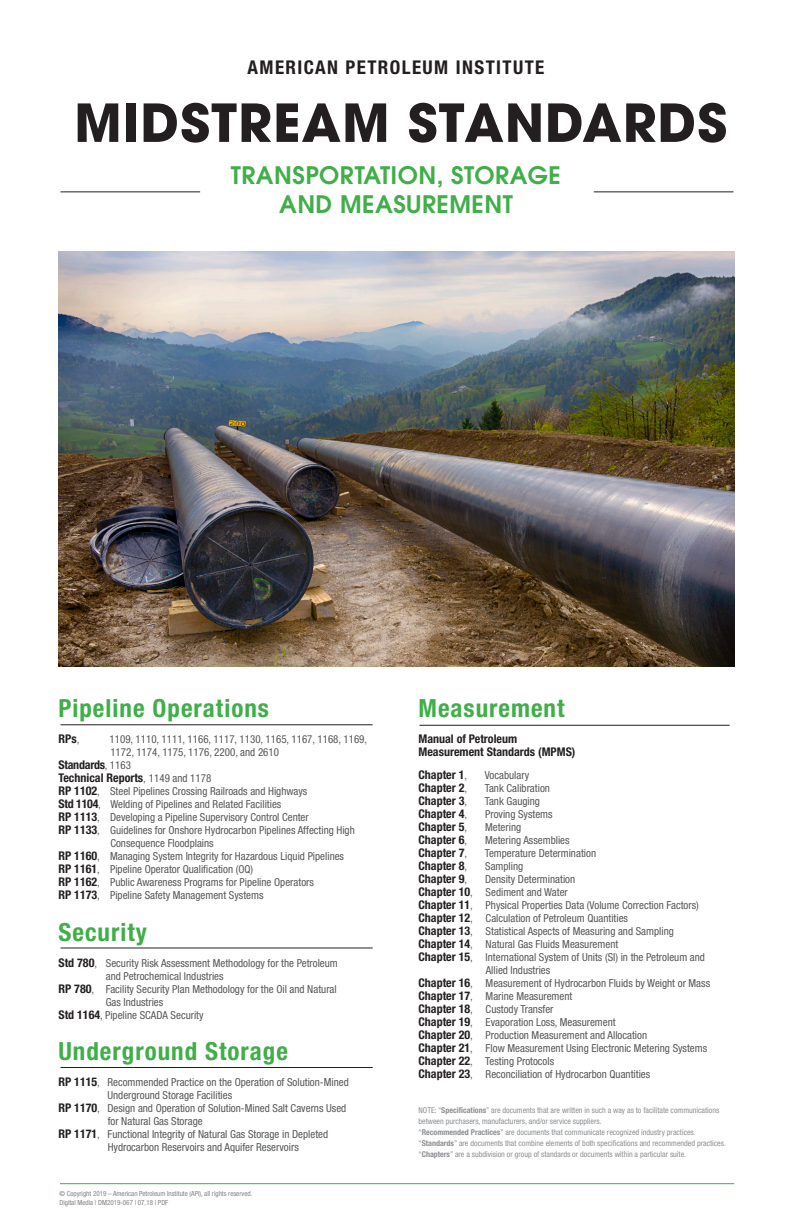
<style>
.page{position:relative;width:792px;height:1224px;background:#fff}
.page>*{position:absolute;margin:0;border:0;box-sizing:border-box;transform-origin:0 0}
.t1{font:700 52px "ITC Avant Garde Std";letter-spacing:.02em;color:#231f20}
.t2{font:700 condensed 25px "Helvetica Neue LT Std";letter-spacing:.04em;color:#40ae49}
.t3{font:600 24px/28.8px "Avant Garde";letter-spacing:.02em;color:#40ae49;text-align:center}
.t4{font:700 condensed 19px "Helvetica Neue LT Std";letter-spacing:.075em;color:#231f20}
.t5{font:700 condensed 12px/13px "Helvetica Neue LT Std";color:#231f20}
.t6{font:condensed 11px/13px "Helvetica Neue LT Std";color:#57585a}
.t7{font:condensed 8px/11px "Helvetica Neue LT Std";color:#8d8f92}
.t8{font:condensed 7px/9px "Helvetica Neue LT Std";color:#808285}
.s1{font-weight:400;font-size:11px;color:#57585a}
.s2{font-weight:700;font-size:12px;color:#231f20}
.s3{font-weight:500;font-stretch:normal}
.s4{font-weight:700}
</style>
<div class="page">
<img style="left:58px;top:251px;width:676px;height:416px">
<hr style="left:60px;top:192px;width:140px;height:1px;background:#231f20">
<hr style="left:594px;top:192px;width:140px;height:1px;background:#231f20">
<hr style="left:60px;top:1183px;width:674px;height:1px;background:#40ae49">
<hr style="left:420px;top:725px;width:310px;height:1px;background:#231f20">
<hr style="left:60px;top:725px;width:313px;height:1px;background:#231f20">
<hr style="left:60px;top:948px;width:313px;height:1px;background:#231f20">
<hr style="left:60px;top:1067px;width:313px;height:1px;background:#231f20">
<h3 class="t4" style="left:248px;top:55px;width:298px">AMERICAN PETROLEUM INSTITUTE</h3>
<h1 class="t1" style="left:74px;top:88px;width:654px">MIDSTREAM STANDARDS</h1>
<h3 class="t3" style="left:231px;top:161px;width:332px">TRANSPORTATION, STORAGE<br>AND MEASUREMENT</h3>
<h2 class="t2" style="left:58px;top:693px;width:212px">Pipeline Operations</h2>
<p class="t5" style="left:58px;top:732px;width:22px">RPs<span class="s1">,</span></p>
<p class="t6" style="left:110px;top:733px;width:259px">1109, 1110, 1111, 1166, 1117, 1130, 1165, 1167, 1168, 1169,<br>1172, 1174, 1175, 1176, 2200, and 2610</p>
<p class="t5" style="left:58px;top:758px;width:154px">Standards<span class="s1">, 1163<br></span>Technical Reports<span class="s1">, 1149 and 1178</span></p>
<p class="t6" style="left:58px;top:785px;width:250px"><span class="s2">RP 1102</span>, Steel Pipelines Crossing Railroads and Highways</p>
<p class="t6" style="left:58px;top:798px;width:224px"><span class="s2">Std 1104</span>, Welding of Pipelines and Related Facilities</p>
<p class="t6" style="left:58px;top:811px;width:252px"><span class="s2">RP 1113</span>, Developing a Pipeline Supervisory Control Center</p>
<p class="t6" style="left:58px;top:824px;width:298px"><span class="s2">RP 1133</span>, Guidelines for Onshore Hydrocarbon Pipelines Affecting High</p>
<p class="t6" style="left:110px;top:837px;width:105px">Consequence Floodplains</p>
<p class="t6" style="left:58px;top:850px;width:287px"><span class="s2">RP 1160</span>, Managing System Integrity for Hazardous Liquid Pipelines</p>
<p class="t6" style="left:58px;top:863px;width:196px"><span class="s2">RP 1161</span>, Pipeline Operator Qualification (OQ)</p>
<p class="t6" style="left:58px;top:876px;width:257px"><span class="s2">RP 1162</span>, Public Awareness Programs for Pipeline Operators</p>
<p class="t6" style="left:58px;top:889px;width:206px"><span class="s2">RP 1173</span>, Pipeline Safety Management Systems</p>
<h2 class="t2" style="left:58px;top:917px;width:90px">Security</h2>
<p class="t6" style="left:58px;top:956px;width:281px"><span class="s2">Std 780</span>, Security Risk Assessment Methodology for the Petroleum</p>
<p class="t6" style="left:106px;top:969px;width:119px">and Petrochemical Industries</p>
<p class="t6" style="left:58px;top:982px;width:280px"><span class="s2">RP 780</span>, Facility Security Plan Methodology for the Oil and Natural</p>
<p class="t6" style="left:106px;top:995px;width:59px">Gas Industries</p>
<p class="t6" style="left:58px;top:1008px;width:147px"><span class="s2">Std 1164</span>, Pipeline SCADA Security</p>
<h2 class="t2" style="left:58px;top:1036px;width:231px">Underground Storage</h2>
<p class="t6" style="left:58px;top:1075px;width:292px"><span class="s2">RP 1115</span>, Recommended Practice on the Operation of Solution-Mined</p>
<p class="t6" style="left:107px;top:1088px;width:126px">Underground Storage Facilities</p>
<p class="t6" style="left:58px;top:1101px;width:289px"><span class="s2">RP 1170</span>, Design and Operation of Solution-Mined Salt Caverns Used</p>
<p class="t6" style="left:108px;top:1114px;width:97px">for Natural Gas Storage</p>
<p class="t6" style="left:58px;top:1127px;width:271px"><span class="s2">RP 1171</span>, Functional Integrity of Natural Gas Storage in Depleted</p>
<p class="t6" style="left:108px;top:1140px;width:193px">Hydrocarbon Reservoirs and Aquifer Reservoirs</p>
<p class="t8" style="left:59px;top:1189px;width:195px"><span class="s3">©</span> Copyright 2019 – American Petroleum Institute (API), all rights reserved.<br>Digital Media | DM2019-067 | 07.18 | PDF</p>
<h2 class="t2" style="left:418px;top:693px;width:148px">Measurement</h2>
<p class="t5" style="left:418px;top:732px;width:159px">Manual of Petroleum<br>Measurement Standards (MPMS)</p>
<p class="t5" style="left:418px;top:768px;width:50px">Chapter 1<span class="s1">,</span></p>
<p class="t6" style="left:485px;top:769px;width:46px">Vocabulary</p>
<p class="t5" style="left:418px;top:781px;width:50px">Chapter 2<span class="s1">,</span></p>
<p class="t6" style="left:485px;top:782px;width:67px">Tank Calibration</p>
<p class="t5" style="left:418px;top:794px;width:50px">Chapter 3<span class="s1">,</span></p>
<p class="t6" style="left:485px;top:795px;width:57px">Tank Gauging</p>
<p class="t5" style="left:418px;top:807px;width:50px">Chapter 4<span class="s1">,</span></p>
<p class="t6" style="left:485px;top:808px;width:69px">Proving Systems</p>
<p class="t5" style="left:418px;top:820px;width:50px">Chapter 5<span class="s1">,</span></p>
<p class="t6" style="left:485px;top:821px;width:38px">Metering</p>
<p class="t5" style="left:418px;top:833px;width:50px">Chapter 6<span class="s1">,</span></p>
<p class="t6" style="left:485px;top:834px;width:86px">Metering Assemblies</p>
<p class="t5" style="left:418px;top:846px;width:50px">Chapter 7<span class="s1">,</span></p>
<p class="t6" style="left:485px;top:847px;width:113px">Temperature Determination</p>
<p class="t5" style="left:418px;top:859px;width:50px">Chapter 8<span class="s1">,</span></p>
<p class="t6" style="left:485px;top:860px;width:40px">Sampling</p>
<p class="t5" style="left:418px;top:872px;width:50px">Chapter 9<span class="s1">,</span></p>
<p class="t6" style="left:485px;top:873px;width:92px">Density Determination</p>
<p class="t6" style="left:418px;top:886px;width:151px"><span class="s2">Chapter 10</span>, Sediment and Water</p>
<p class="t6" style="left:418px;top:899px;width:282px"><span class="s2">Chapter 11</span>, Physical Properties Data (Volume Correction Factors)</p>
<p class="t6" style="left:418px;top:912px;width:211px"><span class="s2">Chapter 12</span>, Calculation of Petroleum Quantities</p>
<p class="t6" style="left:418px;top:925px;width:257px"><span class="s2">Chapter 13</span>, Statistical Aspects of Measuring and Sampling</p>
<p class="t6" style="left:418px;top:938px;width:201px"><span class="s2">Chapter 14</span>, Natural Gas Fluids Measurement</p>
<p class="t6" style="left:418px;top:951px;width:288px"><span class="s2">Chapter 15</span>, International System of Units (SI) in the Petroleum and</p>
<p class="t6" style="left:486px;top:964px;width:66px">Allied Industries</p>
<p class="t6" style="left:418px;top:977px;width:293px"><span class="s2">Chapter 16</span>, Measurement of Hydrocarbon Fluids by Weight or Mass</p>
<p class="t6" style="left:418px;top:990px;width:155px"><span class="s2">Chapter 17</span>, Marine Measurement</p>
<p class="t6" style="left:418px;top:1003px;width:137px"><span class="s2">Chapter 18</span>, Custody Transfer</p>
<p class="t6" style="left:418px;top:1016px;width:199px"><span class="s2">Chapter 19</span>, Evaporation Loss, Measurement</p>
<p class="t6" style="left:418px;top:1029px;width:230px"><span class="s2">Chapter 20</span>, Production Measurement and Allocation</p>
<p class="t6" style="left:418px;top:1042px;width:290px"><span class="s2">Chapter 21</span>, Flow Measurement Using Electronic Metering Systems</p>
<p class="t6" style="left:418px;top:1055px;width:137px"><span class="s2">Chapter 22</span>, Testing Protocols</p>
<p class="t6" style="left:418px;top:1068px;width:233px"><span class="s2">Chapter 23</span>, Reconciliation of Hydrocarbon Quantities</p>
<p class="t7" style="left:418px;top:1105px;width:309px">NOTE: “<span class="s4">Specifications</span>” are documents that are written in such a way as to facilitate communications between purchasers, manufacturers, and/or service suppliers.<br>“<span class="s4">Recommended Practices</span>” are documents that communicate recognized industry practices. “<span class="s4">Standards</span>” are documents that combine elements of both specifications and recommended practices. “<span class="s4">Chapters</span>” are a subdivision or group of standards or documents within a particular suite.</p>
</div>
